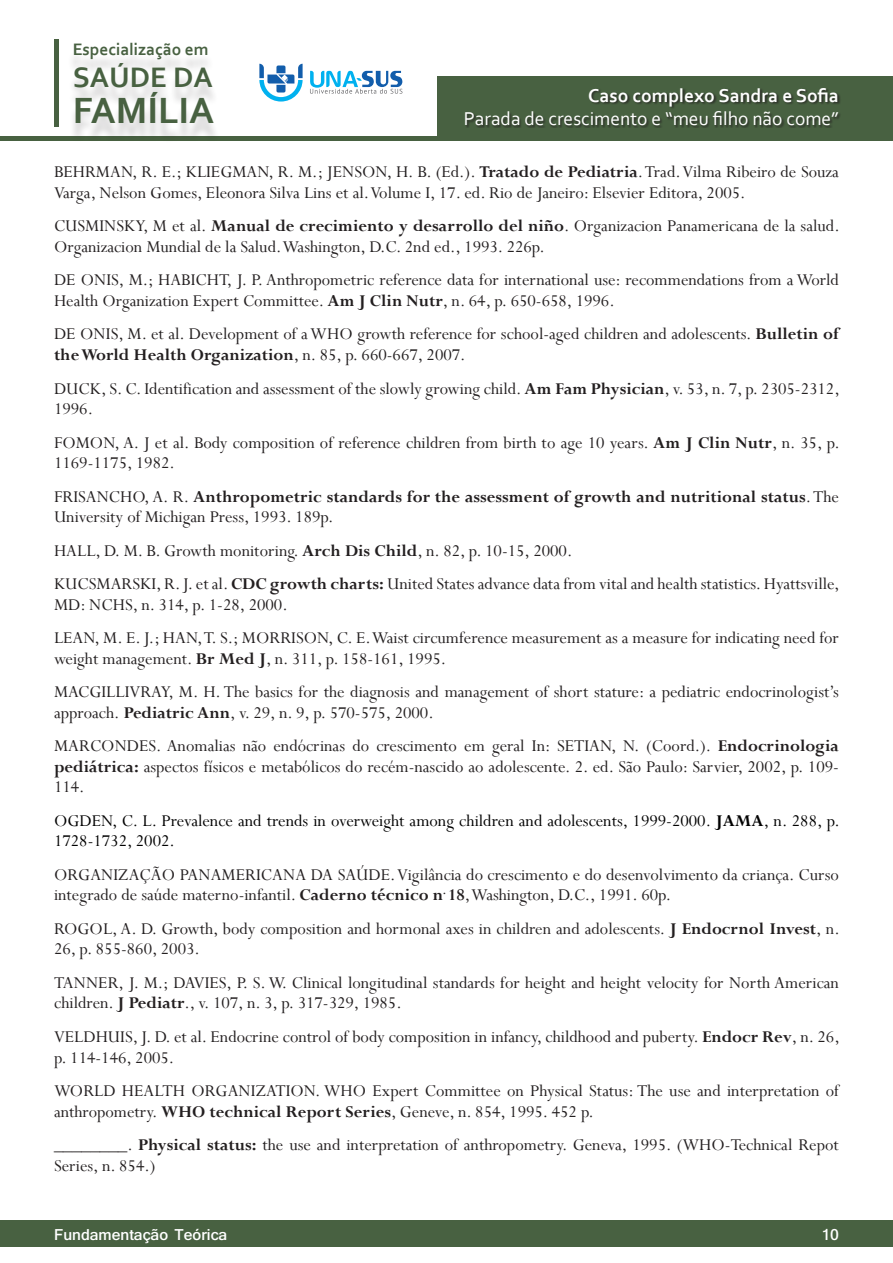
<style>
.page{position:relative;width:893px;height:1263px;background:#fff}
.page>*{position:absolute;margin:0;border:0;box-sizing:border-box;transform-origin:0 0}
.t1{font:700 38.25px "Corbel";color:#486141}
.t2{font:700 29.55px "Corbel";color:#486141}
.t3{font:19.5px "Corbel";color:#fff}
.t4{font:700 19.5px "Corbel";color:#fff}
.Referencia_Bibliogra{font:18.3px/20.7px "Perpetua";color:#231f20}
.Referencia_Bibliogra-2{font:700 18.3px/20.7px "Perpetua";color:#231f20}
.Referencia_Bibliogra-3{font:18.3px/20.7px "Perpetua";color:#000}
.t5{font:700 17.4px "Corbel";color:#486141}
.t6{font:700 16.5px "Shruti";color:#fff}
.s1{font-weight:700}
.s2{font-weight:400}
</style>
<div class="page">
<div style="left:0;top:1220px;width:893px;height:27px;background:#486141"></div>
<hr style="left:0;top:136px;width:893px;height:4px;background:#486141">
<div style="left:438px;top:77px;width:455px;height:63px;background:#486141"></div>
<div style="left:465px;top:88px;width:377px;height:40px;background:#231f20;opacity:.75"></div>
<div style="left:54px;top:39px;width:5px;height:87px;background:#486141"></div>
<div style="left:67px;top:49px;width:153px;height:94px;background:#231f20;opacity:.2"></div>
<svg style="left:259px;top:64px;width:44px;height:38px"></svg>
<svg style="left:310px;top:71px;width:92px;height:23px"></svg>
<p class="t5" style="left:73px;top:38px;width:137px">Especialização em</p>
<h2 class="t2" style="left:73px;top:58px;width:142px">SAÚDE DA</h2>
<h1 class="t1" style="left:73px;top:87px;width:143px">FAMÍLIA</h1>
<p class="t4" style="left:588px;top:84px;width:252px">Caso complexo Sandra e Sofia</p>
<p class="t3" style="left:464px;top:107px;width:377px">Parada de crescimento e “meu filho não come”</p>
<p class="Referencia_Bibliogra" style="left:54px;top:161px;width:786px">BEHRMAN, R. E.; KLIEGMAN, R. M.; JENSON, H. B. (Ed.). <span class="s1">Tratado de Pediatria</span>. Trad. Vilma Ribeiro de Souza<br>Varga, Nelson Gomes, Eleonora Silva Lins et al. Volume I, 17. ed. Rio de Janeiro: Elsevier Editora, 2005.</p>
<p class="Referencia_Bibliogra" style="left:54px;top:215px;width:787px">CUSMINSKY, M et al. <span class="s1">Manual de crecimiento y desarrollo del niño</span>. Organizacion Panamericana de la salud.<br>Organizacion Mundial de la Salud. Washington, D.C. 2nd ed., 1993. 226p.</p>
<p class="Referencia_Bibliogra" style="left:54px;top:269px;width:786px">DE ONIS, M.; HABICHT, J. P. Anthropometric reference data for international use: recommendations from a World<br>Health Organization Expert Committee. <span class="s1">Am J Clin Nutr</span>, n. 64, p. 650-658, 1996.</p>
<p class="Referencia_Bibliogra" style="left:54px;top:323px;width:786px">DE ONIS, M. et al. Development of a WHO growth reference for school-aged children and adolescents. <span class="s1">Bulletin of the World Health Organization</span>, n. 85, p. 660-667, 2007.</p>
<p class="Referencia_Bibliogra" style="left:54px;top:377px;width:787px">DUCK, S. C. Identification and assessment of the slowly growing child. <span class="s1">Am Fam Physician</span>, v. 53, n. 7, p. 2305-2312,<br>1996.</p>
<p class="Referencia_Bibliogra" style="left:54px;top:432px;width:787px">FOMON, A. J et al. Body composition of reference children from birth to age 10 years. <span class="s1">Am J Clin Nutr</span>, n. 35, p.<br>1169-1175, 1982.</p>
<p class="Referencia_Bibliogra-2" style="left:54px;top:486px;width:786px"><span class="s2">FRISANCHO, A. R.</span> Anthropometric standards for the assessment of growth and nutritional status<span class="s2">. The<br>University of Michigan Press, 1993. 189p.</span></p>
<p class="Referencia_Bibliogra" style="left:54px;top:540px;width:520px">HALL, D. M. B. Growth monitoring. <span class="s1">Arch Dis Child</span>, n. 82, p. 10-15, 2000.</p>
<p class="Referencia_Bibliogra" style="left:54px;top:573px;width:787px">KUCSMARSKI, R. J. et al. <span class="s1">CDC growth charts:</span> United States advance data from vital and health statistics. Hyattsville,<br>MD: NCHS, n. 314, p. 1-28, 2000.</p>
<p class="Referencia_Bibliogra" style="left:54px;top:627px;width:786px">LEAN, M. E. J.; HAN, T. S.; MORRISON, C. E. Waist circumference measurement as a measure for indicating need for weight management. <span class="s1">Br Med J</span>, n. 311, p. 158-161, 1995.</p>
<p class="Referencia_Bibliogra" style="left:54px;top:681px;width:786px">MACGILLIVRAY, M. H. The basics for the diagnosis and management of short stature: a pediatric endocrinologist’s approach. <span class="s1">Pediatric Ann</span>, v. 29, n. 9, p. 570-575, 2000.</p>
<p class="Referencia_Bibliogra" style="left:54px;top:735px;width:786px;text-align:justify">MARCONDES. Anomalias não endócrinas do crescimento em geral In: SETIAN, N. (Coord.). <span class="s1">Endocrinologia pediátrica:</span> aspectos físicos e metabólicos do recém-nascido ao adolescente. 2. ed. São Paulo: Sarvier, 2002, p. 109- 114.</p>
<p class="Referencia_Bibliogra-3" style="left:54px;top:810px;width:787px">OGDEN, C. L. Prevalence and trends in overweight among children and adolescents, 1999-2000. <span class="s1">JAMA</span>, n. 288, p.<br>1728-1732, 2002.</p>
<p class="Referencia_Bibliogra" style="left:54px;top:864px;width:786px">ORGANIZAÇÃO PANAMERICANA DA SAÚDE. Vigilância do crescimento e do desenvolvimento da criança. Curso integrado de saúde materno-infantil. <span class="s1">Caderno técnico n</span><sup>.</sup> <span class="s1">18</span>, Washington, D.C., 1991. 60p.</p>
<p class="Referencia_Bibliogra" style="left:54px;top:918px;width:787px">ROGOL, A. D. Growth, body composition and hormonal axes in children and adolescents. <span class="s1">J Endocrnol Invest</span>, n.<br>26, p. 855-860, 2003.</p>
<p class="Referencia_Bibliogra" style="left:54px;top:972px;width:786px">TANNER, J. M.; DAVIES, P. S. W. Clinical longitudinal standards for height and height velocity for North American children. <span class="s1">J Pediatr</span>., v. 107, n. 3, p. 317-329, 1985.</p>
<p class="Referencia_Bibliogra" style="left:54px;top:1026px;width:787px">VELDHUIS, J. D. et al. Endocrine control of body composition in infancy, childhood and puberty. <span class="s1">Endocr Rev</span>, n. 26, p. 114-146, 2005.</p>
<p class="Referencia_Bibliogra" style="left:54px;top:1080px;width:786px">WORLD HEALTH ORGANIZATION. WHO Expert Committee on Physical Status: The use and interpretation of anthropometry. <span class="s1">WHO technical Report Series</span>, Geneve, n. 854, 1995. 452 p.</p>
<p class="Referencia_Bibliogra" style="left:54px;top:1134px;width:786px">________. <span class="s1">Physical status:</span> the use and interpretation of anthropometry. Geneva, 1995. (WHO-Technical Repot<br>Series, n. 854.)</p>
<p class="t6" style="left:54px;top:1225px;width:175px">Fundamentação Teórica</p>
<p class="t6" style="left:821px;top:1225px;width:19px">10</p>
</div>
